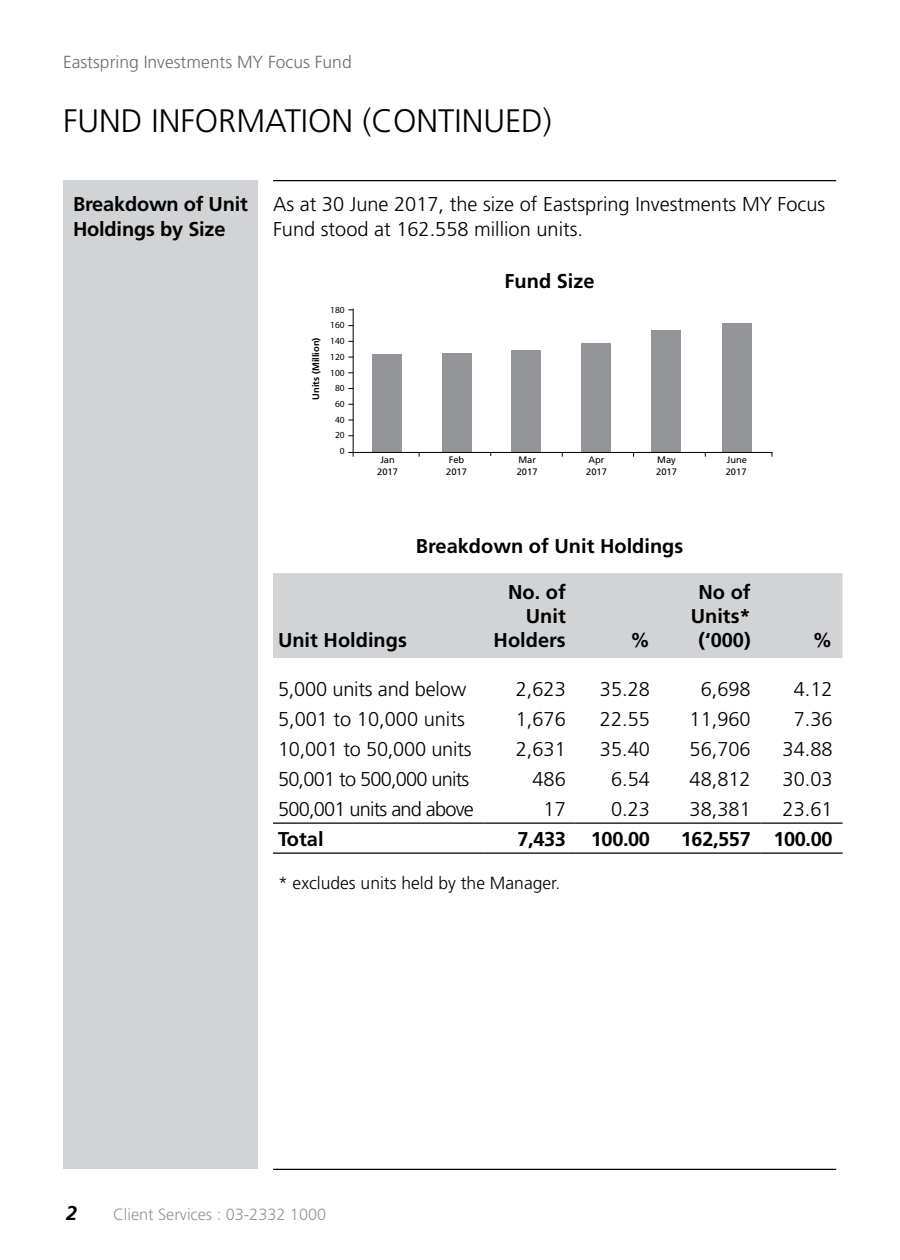
<style>
.page{position:relative;width:900px;height:1260px;background:#fff}
.page>*{position:absolute;margin:0;border:0;box-sizing:border-box;transform-origin:0 0}
.t1{font:300 32.5px "Frutiger";color:#000}
.t2{font:300 20px/25px "Frutiger";color:#000}
.t3{font:700 20px/24px "Frutiger";color:#000}
.t4{font:300 20px "Frutiger";letter-spacing:-.04em;color:#000}
.t5{font:700 20px "Frutiger";letter-spacing:-.02em;color:#000}
.t6{font:italic 700 20px "Frutiger";color:#000}
.t7{font:300 17.5px "Frutiger";color:#6d6e71}
.t8{font:300 17.5px "Frutiger";color:#000}
.t9{font:300 16.25px "Frutiger";color:#939598}
.t10{font:9.25px/11.2px "Frutiger";color:#000}
.t11{font:9.25px/15.8px "Myriad Pro";color:#000;text-align:right}
.t12{font:700 9.25px "Frutiger";color:#000}
</style>
<div class="page">
<div style="left:63px;top:181px;width:195px;height:988px;background:#d1d3d4"></div>
<hr style="left:273px;top:1169px;width:563px;height:1px;background:#000">
<hr style="left:273px;top:180px;width:563px;height:1px;background:#000">
<div style="left:273px;top:573px;width:570px;height:85px;background:#d1d3d4"></div>
<hr style="left:273px;top:822px;width:211px;height:2px;background:#000">
<hr style="left:273px;top:852px;width:211px;height:2px;background:#000">
<hr style="left:484px;top:822px;width:92px;height:2px;background:#000">
<hr style="left:576px;top:822px;width:84px;height:2px;background:#000">
<hr style="left:660px;top:822px;width:101px;height:2px;background:#000">
<hr style="left:761px;top:822px;width:82px;height:2px;background:#000">
<hr style="left:484px;top:852px;width:92px;height:2px;background:#000">
<hr style="left:576px;top:852px;width:84px;height:2px;background:#000">
<hr style="left:660px;top:852px;width:101px;height:2px;background:#000">
<hr style="left:761px;top:852px;width:82px;height:2px;background:#000">
<div style="left:373px;top:354px;width:29px;height:98px;background:#939598"></div>
<div style="left:442px;top:354px;width:29px;height:98px;background:#939598"></div>
<div style="left:512px;top:351px;width:29px;height:101px;background:#939598"></div>
<div style="left:582px;top:344px;width:29px;height:108px;background:#939598"></div>
<div style="left:651px;top:330px;width:29px;height:122px;background:#939598"></div>
<div style="left:722px;top:324px;width:29px;height:128px;background:#939598"></div>
<hr style="left:353px;top:452px;width:419px;height:1px;background:#000">
<hr style="left:353px;top:309px;width:1px;height:147px;background:#000">
<p class="t7" style="left:63px;top:52px;width:290px">Eastspring Investments MY Focus Fund</p>
<h1 class="t1" style="left:63px;top:103px;width:36px">Fund</h1>
<h1 class="t1" style="left:151px;top:103px;width:28px">Information</h1>
<h1 class="t1" style="left:362px;top:103px;width:191px">(CONTINUED)</h1>
<p class="t3" style="left:73px;top:191px;width:176px;line-height:25px">Breakdown of Unit<br>Holdings by Size</p>
<p class="t2" style="left:273px;top:191px;width:554px">As at 30 June 2017, the size of Eastspring Investments MY Focus<br>Fund stood at 162.558 million units.</p>
<p class="t3" style="left:505px;top:269px;width:92px">Fund Size</p>
<p class="t12" style="left:310px;top:400px;width:64px;rotate:-90deg">Units (Million)</p>
<p class="t11" style="left:330px;top:302px;width:16px">180<br>160<br>140<br>120<br>100<br>80<br>60<br>40<br>20<br>0</p>
<p class="t10" style="left:446px;top:455px;width:22px">Feb<br>2017</p>
<p class="t10" style="left:517px;top:455px;width:22px">Mar<br>2017</p>
<p class="t10" style="left:586px;top:455px;width:22px">Apr<br>2017</p>
<p class="t10" style="left:377px;top:455px;width:22px;text-align:center">Jan<br>2017</p>
<p class="t10" style="left:656px;top:455px;width:22px">May<br>2017</p>
<p class="t10" style="left:726px;top:455px;width:23px">June<br>2017</p>
<p class="t3" style="left:416px;top:534px;width:269px">Breakdown of Unit Holdings</p>
<p class="t3" style="left:278px;top:628px;width:130px">Unit Holdings</p>
<p class="t3" style="left:494px;top:580px;width:74px;text-align:right">No. of<br>Unit<br>Holders</p>
<p class="t3" style="left:630px;top:628px;width:21px">%</p>
<p class="t3" style="left:691px;top:580px;width:61px;text-align:center">No of<br>Units* (‘000)</p>
<p class="t3" style="left:813px;top:628px;width:21px">%</p>
<p class="t2" style="left:278px;top:676px;width:190px">5,000 units and below</p>
<p class="t2" style="left:516px;top:676px;width:52px">2,623</p>
<p class="t2" style="left:600px;top:676px;width:52px">35.28</p>
<p class="t2" style="left:701px;top:676px;width:52px">6,698</p>
<p class="t2" style="left:794px;top:676px;width:40px">4.12</p>
<p class="t2" style="left:278px;top:706px;width:188px">5,001 to 10,000 units</p>
<p class="t2" style="left:516px;top:706px;width:52px">1,676</p>
<p class="t2" style="left:600px;top:706px;width:52px">22.55</p>
<p class="t2" style="left:690px;top:706px;width:63px">11,960</p>
<p class="t2" style="left:794px;top:706px;width:40px">7.36</p>
<p class="t2" style="left:278px;top:736px;width:195px">10,001 to 50,000 units</p>
<p class="t2" style="left:516px;top:736px;width:52px">2,631</p>
<p class="t2" style="left:600px;top:736px;width:52px">35.40</p>
<p class="t2" style="left:690px;top:736px;width:63px">56,706</p>
<p class="t2" style="left:783px;top:736px;width:52px">34.88</p>
<p class="t4" style="left:278px;top:767px;width:193px">50,001 to 500,000 units</p>
<p class="t2" style="left:532px;top:766px;width:35px">486</p>
<p class="t2" style="left:611px;top:766px;width:40px">6.54</p>
<p class="t2" style="left:690px;top:766px;width:63px">48,812</p>
<p class="t2" style="left:783px;top:766px;width:52px">30.03</p>
<p class="t4" style="left:278px;top:797px;width:197px">500,001 units and above</p>
<p class="t2" style="left:544px;top:796px;width:24px">17</p>
<p class="t2" style="left:611px;top:796px;width:40px">0.23</p>
<p class="t2" style="left:690px;top:796px;width:63px">38,381</p>
<p class="t2" style="left:783px;top:796px;width:52px">23.61</p>
<p class="t3" style="left:278px;top:826px;width:47px">Total</p>
<p class="t3" style="left:517px;top:826px;width:50px">7,433</p>
<p class="t3" style="left:591px;top:826px;width:61px">100.00</p>
<p class="t5" style="left:681px;top:827px;width:153px">162,557 100.00</p>
<p class="t8" style="left:278px;top:873px;width:284px">* excludes units held by the Manager.</p>
<p class="t6" style="left:66px;top:1201px;width:13px">2</p>
<p class="t9" style="left:113px;top:1205px;width:215px">Client Services : 03-2332 1000</p>
</div>
